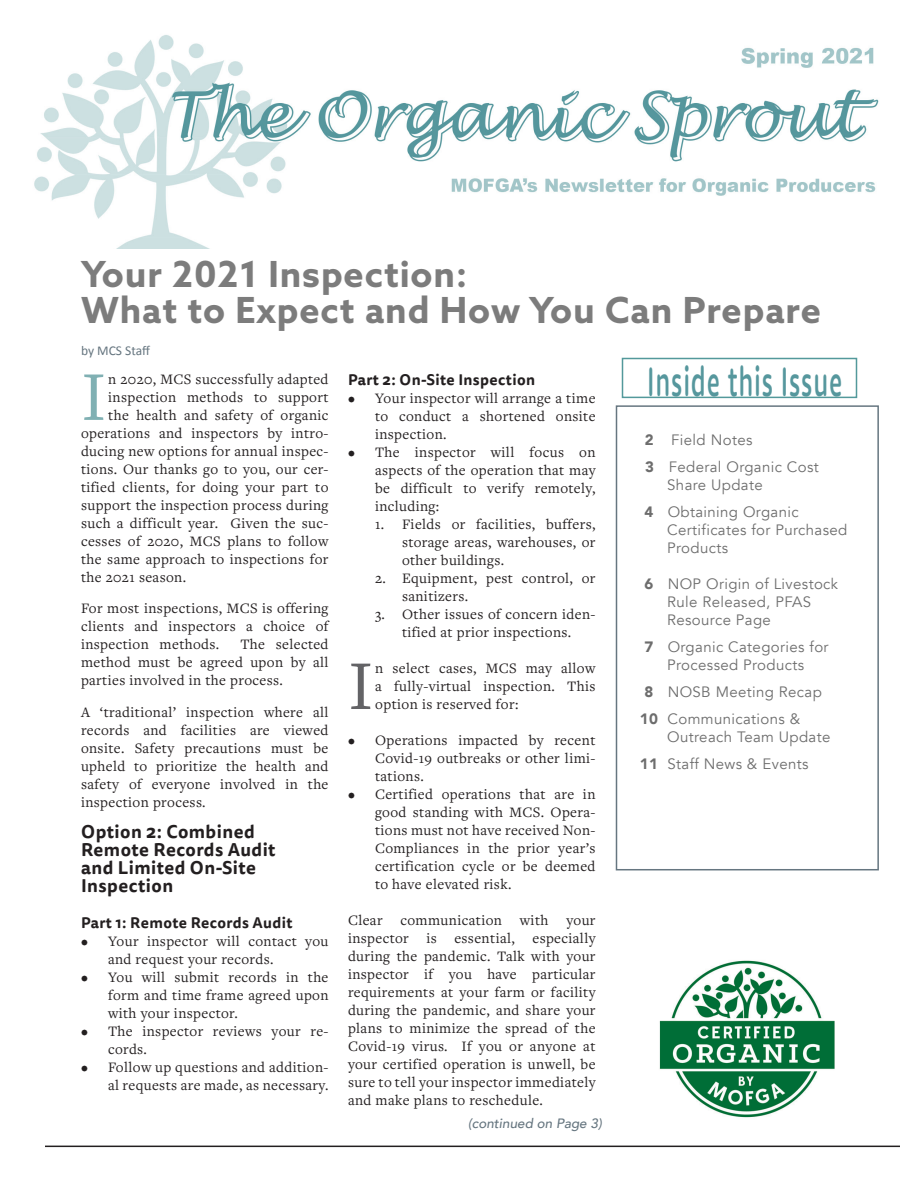
<style>
.page{position:relative;width:918px;height:1188px;background:#fff}
.page>*{position:absolute;margin:0;border:0;box-sizing:border-box;transform-origin:0 0}
.Body{font:72.6px "Freight Text Pro";color:#80b0b3}
.Body-2{font:72.6px "Freight Text Pro";color:#636366}
.t1{font:500 42px "Dita Wd";letter-spacing:.04em;color:#56979d;scale:.5 1}
.Body-3{font:700 36px/36px "Azo Sans";letter-spacing:.025em;color:#7c7c7c}
.Body-4{font:700 18px/18px "Tisa Sans Pro";letter-spacing:.025em;color:#231f20}
.Body-5{font:15px/18px "Freight Text Pro";letter-spacing:.025em;color:#231f20;text-align:justify}
.Address{font:15px "Avenir";letter-spacing:.025em;color:#6d6d6d}
.Body-6{font:700 15px "Tisa Sans Pro";letter-spacing:.025em;color:#231f20}
.t2{font:italic 500 13.5px "Avenir";color:#667680}
.t3{font:13.5px "Calibri";color:#667680}
.s1{font-weight:900}
</style>
<div class="page">
<div style="left:622px;top:358px;width:235px;height:40px;border:2px solid #53999b"></div>
<img style="left:34px;top:35px;width:845px;height:213px">
<hr style="left:45px;top:1146px;width:855px;height:1px;background:#231f20">
<img style="left:659px;top:960px;width:176px;height:158px">
<div style="left:616px;top:405px;width:263px;height:465px;border:2px solid #667680"></div>
<p class="Body-3" style="left:81px;top:255px;width:741px">Your 2021 Inspection:<br>What to Expect and How You Can Prepare</p>
<p class="t3" style="left:81px;top:342px;width:71px">by MCS Staff</p>
<p class="Body" style="left:81px;top:349px;width:27px">I</p>
<p class="Body-5" style="left:108px;top:370px;width:222px">n 2020, MCS successfully adapted</p>
<p class="Body-5" style="left:108px;top:388px;width:222px">inspection methods to support</p>
<p class="Body-5" style="left:108px;top:406px;width:222px">the health and safety of organic</p>
<p class="Body-5" style="left:81px;top:424px;width:249px">operations and inspectors by intro-</p>
<p class="Body-5" style="left:81px;top:442px;width:249px">ducing new options for annual inspec-</p>
<p class="Body-5" style="left:81px;top:460px;width:249px">tions. Our thanks go to you, our cer-</p>
<p class="Body-5" style="left:81px;top:478px;width:249px">tified clients, for doing your part to</p>
<p class="Body-5" style="left:81px;top:496px;width:249px">support the inspection process during</p>
<p class="Body-5" style="left:81px;top:514px;width:249px">such a difficult year. Given the suc-</p>
<p class="Body-5" style="left:81px;top:532px;width:249px">cesses of 2020, MCS plans to follow</p>
<p class="Body-5" style="left:81px;top:550px;width:249px">the same approach to inspections for</p>
<p class="Body-5" style="left:81px;top:568px;width:107px">the 2021 season.</p>
<p class="Body-5" style="left:81px;top:599px;width:249px">For most inspections, MCS is offering clients and inspectors a choice of inspection methods.</p>
<p class="Body-5" style="left:81px;top:635px;width:249px;text-indent:159px">The selected method must be agreed upon by all parties involved in the process.</p>
<p class="Body-5" style="left:81px;top:703px;width:249px">A ‘traditional’ inspection where all records and facilities are viewed onsite. Safety precautions must be upheld to prioritize the health and safety of everyone involved in the inspection process.</p>
<p class="Body-4" style="left:81px;top:823px;width:196px">Option 2: Combined<br>Remote Records Audit and Limited On-Site</p>
<p class="Body-4" style="left:81px;top:877px;width:94px">Inspection</p>
<p class="Body-6" style="left:81px;top:912px;width:213px">Part 1: Remote Records Audit</p>
<p class="Body-5" style="left:108px;top:932px;width:222px;text-indent:-27px">• Your inspector will contact you and request your records.</p>
<p class="Body-5" style="left:108px;top:968px;width:222px;text-indent:-27px">• You will submit records in the form and time frame agreed upon with your inspector.</p>
<p class="Body-5" style="left:108px;top:1022px;width:222px;text-indent:-27px">• The inspector reviews your re&shy;cords.</p>
<p class="Body-5" style="left:81px;top:1058px;width:249px;text-align:right">• Follow up questions and addition&shy;al requests are made, as necessary.</p>
<p class="Body-6" style="left:348px;top:369px;width:189px">Part 2: On-Site Inspection</p>
<p class="Body-5" style="left:375px;top:389px;width:222px;text-indent:-27px">• Your inspector will arrange a time to conduct a shortened onsite inspection.</p>
<p class="Body-5" style="left:375px;top:443px;width:222px;text-indent:-27px">• The inspector will focus on aspects of the operation that may be difficult to verify remotely, including:</p>
<p class="Body-5" style="left:402px;top:515px;width:195px;text-indent:-27px">1. Fields or facilities, buffers, storage areas, warehouses, or other buildings.</p>
<p class="Body-5" style="left:402px;top:569px;width:195px;text-indent:-27px">2. Equipment, pest control, or sanitizers.</p>
<p class="Body-5" style="left:375px;top:605px;width:222px;text-align:center">3. Other issues of concern iden&shy;tified at prior inspections.</p>
<p class="Body-2" style="left:348px;top:638px;width:27px">I</p>
<p class="Body-5" style="left:375px;top:659px;width:222px">n select cases, MCS may allow a fully-virtual inspection. This option is reserved for:</p>
<p class="Body-5" style="left:375px;top:731px;width:222px;text-indent:-27px">• Operations impacted by recent Covid-19 outbreaks or other limi&shy;tations.</p>
<p class="Body-5" style="left:375px;top:785px;width:222px;text-indent:-27px">• Certified operations that are in good standing with MCS. Opera&shy;tions must not have received Non-Compliances in the prior year’s certification cycle or be deemed to have elevated risk.</p>
<p class="Body-5" style="left:348px;top:911px;width:249px">Clear communication with your inspector is essential, especially during the pandemic. Talk with your inspector if you have particular requirements at your farm or facility during the pandemic, and share your plans to minimize the spread of the Covid-19 virus. If you or anyone at your certified operation is unwell, be sure to tell your inspector immediately and make plans to reschedule.</p>
<p class="t2" style="left:468px;top:1115px;width:135px">(continued on Page 3)</p>
<h2 class="t1" style="left:647px;top:356px;width:391px">Inside this Issue</h2>
<p class="Address" style="left:645px;top:431px;width:109px"><span class="s1">2</span> Field Notes</p>
<p class="Address" style="left:645px;top:458px;width:175px"><span class="s1">3</span> Federal Organic Cost</p>
<p class="Address" style="left:667px;top:476px;width:97px">Share Update</p>
<p class="Address" style="left:645px;top:503px;width:156px"><span class="s1">4</span> Obtaining Organic</p>
<p class="Address" style="left:667px;top:521px;width:182px">Certificates for Purchased</p>
<p class="Address" style="left:667px;top:539px;width:62px">Products</p>
<p class="Address" style="left:645px;top:575px;width:195px"><span class="s1">6</span> NOP Origin of Livestock</p>
<p class="Address" style="left:667px;top:593px;width:146px">Rule Released, PFAS</p>
<p class="Address" style="left:667px;top:611px;width:105px">Resource Page</p>
<p class="Address" style="left:645px;top:638px;width:186px"><span class="s1">7</span> Organic Categories for</p>
<p class="Address" style="left:667px;top:656px;width:138px">Processed Products</p>
<p class="Address" style="left:645px;top:683px;width:179px"><span class="s1">8</span> NOSB Meeting Recap</p>
<p class="Address" style="left:640px;top:710px;width:162px"><span class="s1">10</span> Communications &amp;</p>
<p class="Address" style="left:667px;top:728px;width:165px">Outreach Team Update</p>
<p class="Address" style="left:640px;top:755px;width:170px"><span class="s1">11</span> Staff News &amp; Events</p>
</div>
